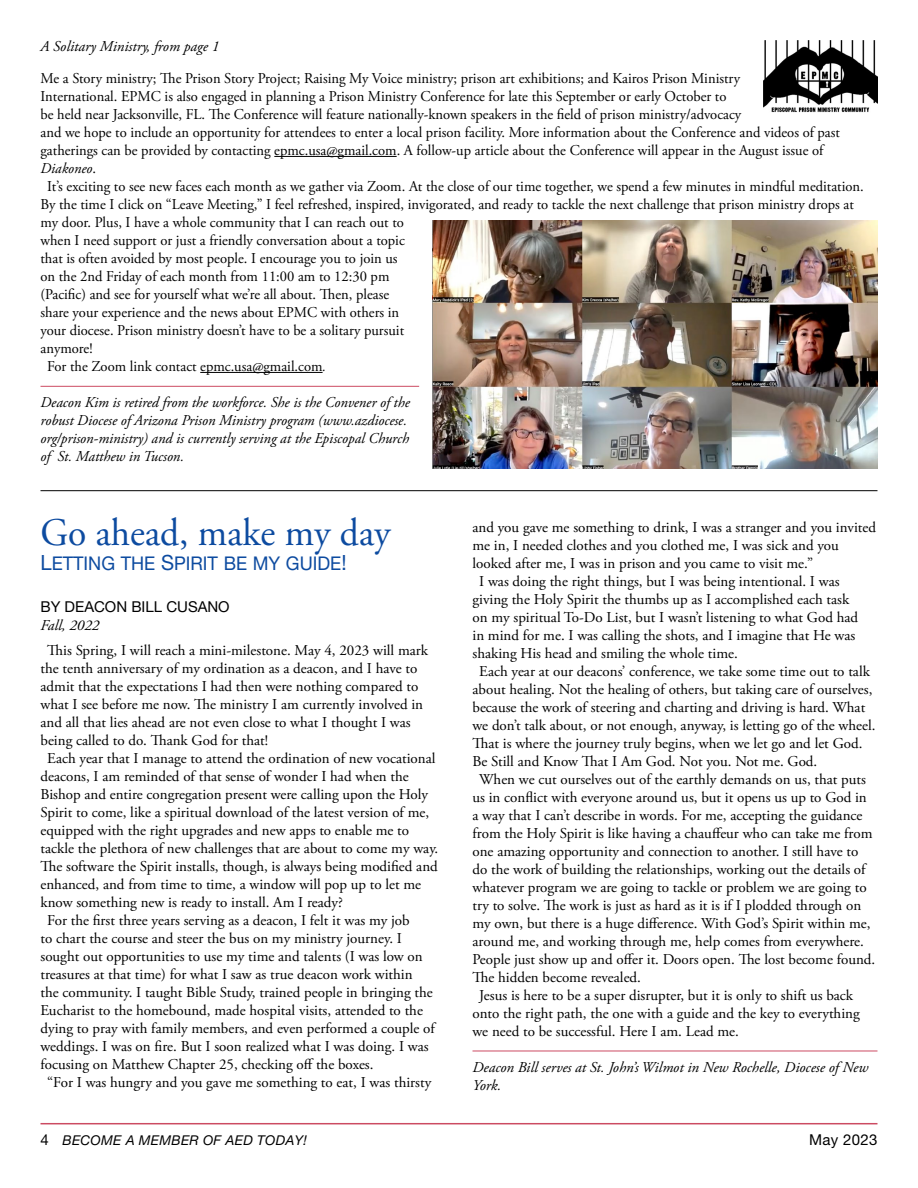
<style>
.page{position:relative;width:918px;height:1188px;background:#fff}
.page>*{position:absolute;margin:0;border:0;box-sizing:border-box;transform-origin:0 0}
.t1{font:39px "Adobe Garamond Pro";color:#0d4ba0;scale:.96 1}
.t2{font:18.9px "Helvetica Neue LT Pro Roman SC900";color:#0d4ba0;scale:.96 1}
.t3{font:15px "Adobe Garamond Pro";color:#000}
.t4{font:italic 15px/18px "Adobe Garamond Pro";color:#000}
.t5{font:15px "Helvetica Neue LT Pro";color:#000}
.t6{font:italic 13.5px "Helvetica Neue LT Pro";letter-spacing:.02em;color:#000}
.s1{font-style:normal}
.s2{font-style:italic}
.s3{font-size:21px}
.s4{font-style:normal;font-size:15px}
</style>
<div class="page">
<hr style="left:40px;top:1123px;width:838px;height:1px;background:#cc4b62">
<hr style="left:274px;top:156px;width:123px;height:1px;background:#000">
<hr style="left:200px;top:372px;width:123px;height:1px;background:#000">
<hr style="left:40px;top:386px;width:379px;height:1px;background:#cc4b62">
<img style="left:433px;top:221px;width:445px;height:248px">
<hr style="left:40px;top:490px;width:838px;height:1px;background:#000">
<img style="left:764px;top:40px;width:114px;height:73px">
<hr style="left:472px;top:1051px;width:406px;height:1px;background:#cc4b62">
<p class="t4" style="left:41px;top:38px;width:180px">A Solitary Ministry, from page 1</p>
<p class="t3" style="left:40px;top:69px;width:701px">Me a Story ministry; The Prison Story Project; Raising My Voice ministry; prison art exhibitions; and Kairos Prison Ministry</p>
<p class="t3" style="left:40px;top:87px;width:687px">International. EPMC is also engaged in planning a Prison Ministry Conference for late this September or early October to</p>
<p class="t3" style="left:40px;top:105px;width:702px">be held near Jacksonville, FL. The Conference will feature nationally-known speakers in the field of prison ministry/advocacy</p>
<p class="t3" style="left:40px;top:123px;width:801px">and we hope to include an opportunity for attendees to enter a local prison facility. More information about the Conference and videos of past</p>
<p class="t3" style="left:40px;top:141px;width:784px">gatherings can be provided by contacting epmc.usa@gmail.com. A follow-up article about the Conference will appear in the August issue of</p>
<p class="t4" style="left:40px;top:160px;width:57px">Diakoneo<span class="s1">.</span></p>
<p class="t3" style="left:47px;top:177px;width:818px">It’s exciting to see new faces each month as we gather via Zoom. At the close of our time together, we spend a few minutes in mindful meditation.</p>
<p class="t3" style="left:40px;top:195px;width:815px">By the time I click on “Leave Meeting,” I feel refreshed, inspired, invigorated, and ready to tackle the next challenge that prison ministry drops at</p>
<p class="t3" style="left:40px;top:213px;width:365px">my door. Plus, I have a whole community that I can reach out to</p>
<p class="t3" style="left:40px;top:231px;width:366px">when I need support or just a friendly conversation about a topic</p>
<p class="t3" style="left:40px;top:249px;width:359px">that is often avoided by most people. I encourage you to join us</p>
<p class="t3" style="left:40px;top:267px;width:350px">on the 2nd Friday of each month from 11:00 am to 12:30 pm</p>
<p class="t3" style="left:40px;top:285px;width:350px">(Pacific) and see for yourself what we’re all about. Then, please</p>
<p class="t3" style="left:40px;top:303px;width:360px">share your experience and the news about EPMC with others in</p>
<p class="t3" style="left:40px;top:321px;width:365px">your diocese. Prison ministry doesn’t have to be a solitary pursuit</p>
<p class="t3" style="left:40px;top:339px;width:54px">anymore!</p>
<p class="t3" style="left:47px;top:357px;width:280px">For the Zoom link contact epmc.usa@gmail.com<span class="s2">.</span></p>
<p class="t4" style="left:40px;top:394px;width:371px">Deacon Kim is retired from the workforce. She is the Convener of the robust Diocese of Arizona Prison Ministry program (www.azdiocese. org/prison-ministry) and is currently serving at the Episcopal Church of St. Matthew in Tucson.</p>
<h1 class="t1" style="left:40px;top:509px;width:366px">Go ahead, make my day</h1>
<p class="t2" style="left:40px;top:552px;width:320px"><span class="s3">L</span>ETTING THE <span class="s3">S</span>PIRIT BE MY GUIDE<span class="s3">!</span></p>
<p class="t5" style="left:40px;top:598px;width:191px">BY DEACON BILL CUSANO</p>
<p class="t4" style="left:40px;top:617px;width:60px">Fall, 2022</p>
<p class="t3" style="left:47px;top:641px;width:382px">This Spring, I will reach a mini-milestone. May 4, 2023 will mark</p>
<p class="t3" style="left:40px;top:659px;width:379px">the tenth anniversary of my ordination as a deacon, and I have to</p>
<p class="t3" style="left:40px;top:677px;width:379px">admit that the expectations I had then were nothing compared to</p>
<p class="t3" style="left:40px;top:695px;width:384px">what I see before me now. The ministry I am currently involved in</p>
<p class="t3" style="left:40px;top:713px;width:372px">and all that lies ahead are not even close to what I thought I was</p>
<p class="t3" style="left:40px;top:731px;width:229px">being called to do. Thank God for that!</p>
<p class="t3" style="left:47px;top:749px;width:390px">Each year that I manage to attend the ordination of new vocational</p>
<p class="t3" style="left:40px;top:767px;width:370px">deacons, I am reminded of that sense of wonder I had when the</p>
<p class="t3" style="left:40px;top:785px;width:389px">Bishop and entire congregation present were calling upon the Holy</p>
<p class="t3" style="left:40px;top:803px;width:390px">Spirit to come, like a spiritual download of the latest version of me,</p>
<p class="t3" style="left:40px;top:821px;width:370px">equipped with the right upgrades and new apps to enable me to</p>
<p class="t3" style="left:40px;top:839px;width:399px">tackle the plethora of new challenges that are about to come my way.</p>
<p class="t3" style="left:40px;top:857px;width:399px">The software the Spirit installs, though, is always being modified and</p>
<p class="t3" style="left:40px;top:875px;width:382px">enhanced, and from time to time, a window will pop up to let me</p>
<p class="t3" style="left:40px;top:893px;width:304px">know something new is ready to install. Am I ready?</p>
<p class="t3" style="left:47px;top:911px;width:364px">For the first three years serving as a deacon, I felt it was my job</p>
<p class="t3" style="left:40px;top:929px;width:363px">to chart the course and steer the bus on my ministry journey. I</p>
<p class="t3" style="left:40px;top:947px;width:384px">sought out opportunities to use my time and talents (I was low on</p>
<p class="t3" style="left:40px;top:965px;width:374px">treasures at that time) for what I saw as true deacon work within</p>
<p class="t3" style="left:40px;top:983px;width:394px">the community. I taught Bible Study, trained people in bringing the</p>
<p class="t3" style="left:40px;top:1001px;width:384px">Eucharist to the homebound, made hospital visits, attended to the</p>
<p class="t3" style="left:40px;top:1019px;width:396px">dying to pray with family members, and even performed a couple of</p>
<p class="t3" style="left:40px;top:1037px;width:390px">weddings. I was on fire. But I soon realized what I was doing. I was</p>
<p class="t3" style="left:40px;top:1055px;width:335px">focusing on Matthew Chapter 25, checking off the boxes.</p>
<p class="t3" style="left:47px;top:1073px;width:386px">“For I was hungry and you gave me something to eat, I was thirsty</p>
<p class="t3" style="left:472px;top:518px;width:405px">and you gave me something to drink, I was a stranger and you invited</p>
<p class="t3" style="left:472px;top:536px;width:368px">me in, I needed clothes and you clothed me, I was sick and you</p>
<p class="t3" style="left:472px;top:554px;width:342px">looked after me, I was in prison and you came to visit me.”</p>
<p class="t3" style="left:479px;top:572px;width:362px">I was doing the right things, but I was being intentional. I was</p>
<p class="t3" style="left:472px;top:590px;width:378px">giving the Holy Spirit the thumbs up as I accomplished each task</p>
<p class="t3" style="left:472px;top:608px;width:387px">on my spiritual To-Do List, but I wasn’t listening to what God had</p>
<p class="t3" style="left:472px;top:626px;width:384px">in mind for me. I was calling the shots, and I imagine that He was</p>
<p class="t3" style="left:472px;top:644px;width:267px">shaking His head and smiling the whole time.</p>
<p class="t3" style="left:479px;top:662px;width:392px">Each year at our deacons’ conference, we take some time out to talk</p>
<p class="t3" style="left:472px;top:680px;width:402px">about healing. Not the healing of others, but taking care of ourselves,</p>
<p class="t3" style="left:472px;top:698px;width:394px">because the work of steering and charting and driving is hard. What</p>
<p class="t3" style="left:472px;top:716px;width:404px">we don’t talk about, or not enough, anyway, is letting go of the wheel.</p>
<p class="t3" style="left:472px;top:734px;width:391px">That is where the journey truly begins, when we let go and let God.</p>
<p class="t3" style="left:472px;top:752px;width:346px">Be Still and Know That I Am God. Not you. Not me. God.</p>
<p class="t3" style="left:479px;top:770px;width:388px">When we cut ourselves out of the earthly demands on us, that puts</p>
<p class="t3" style="left:472px;top:788px;width:396px">us in conflict with everyone around us, but it opens us up to God in</p>
<p class="t3" style="left:472px;top:806px;width:392px">a way that I can’t describe in words. For me, accepting the guidance</p>
<p class="t3" style="left:472px;top:824px;width:401px">from the Holy Spirit is like having a chauffeur who can take me from</p>
<p class="t3" style="left:472px;top:842px;width:387px">one amazing opportunity and connection to another. I still have to</p>
<p class="t3" style="left:472px;top:860px;width:395px">do the work of building the relationships, working out the details of</p>
<p class="t3" style="left:472px;top:878px;width:396px">whatever program we are going to tackle or problem we are going to</p>
<p class="t3" style="left:472px;top:896px;width:390px">try to solve. The work is just as hard as it is if I plodded through on</p>
<p class="t3" style="left:472px;top:914px;width:400px">my own, but there is a huge difference. With God’s Spirit within me,</p>
<p class="t3" style="left:472px;top:932px;width:393px">around me, and working through me, help comes from everywhere.</p>
<p class="t3" style="left:472px;top:950px;width:404px">People just show up and offer it. Doors open. The lost become found.</p>
<p class="t3" style="left:472px;top:968px;width:170px">The hidden become revealed.</p>
<p class="t3" style="left:479px;top:986px;width:375px">Jesus is here to be a super disrupter, but it is only to shift us back</p>
<p class="t3" style="left:472px;top:1004px;width:389px">onto the right path, the one with a guide and the key to everything</p>
<p class="t3" style="left:472px;top:1022px;width:268px">we need to be successful. Here I am. Lead me.</p>
<p class="t4" style="left:472px;top:1058px;width:397px">Deacon Bill serves at St. John’s Wilmot in New Rochelle, Diocese of New<br>York.</p>
<p class="t6" style="left:40px;top:1132px;width:268px"><span class="s4">4</span> BECOME A MEMBER OF AED TODAY!</p>
<p class="t5" style="left:809px;top:1130px;width:70px">May 2023</p>
</div>
